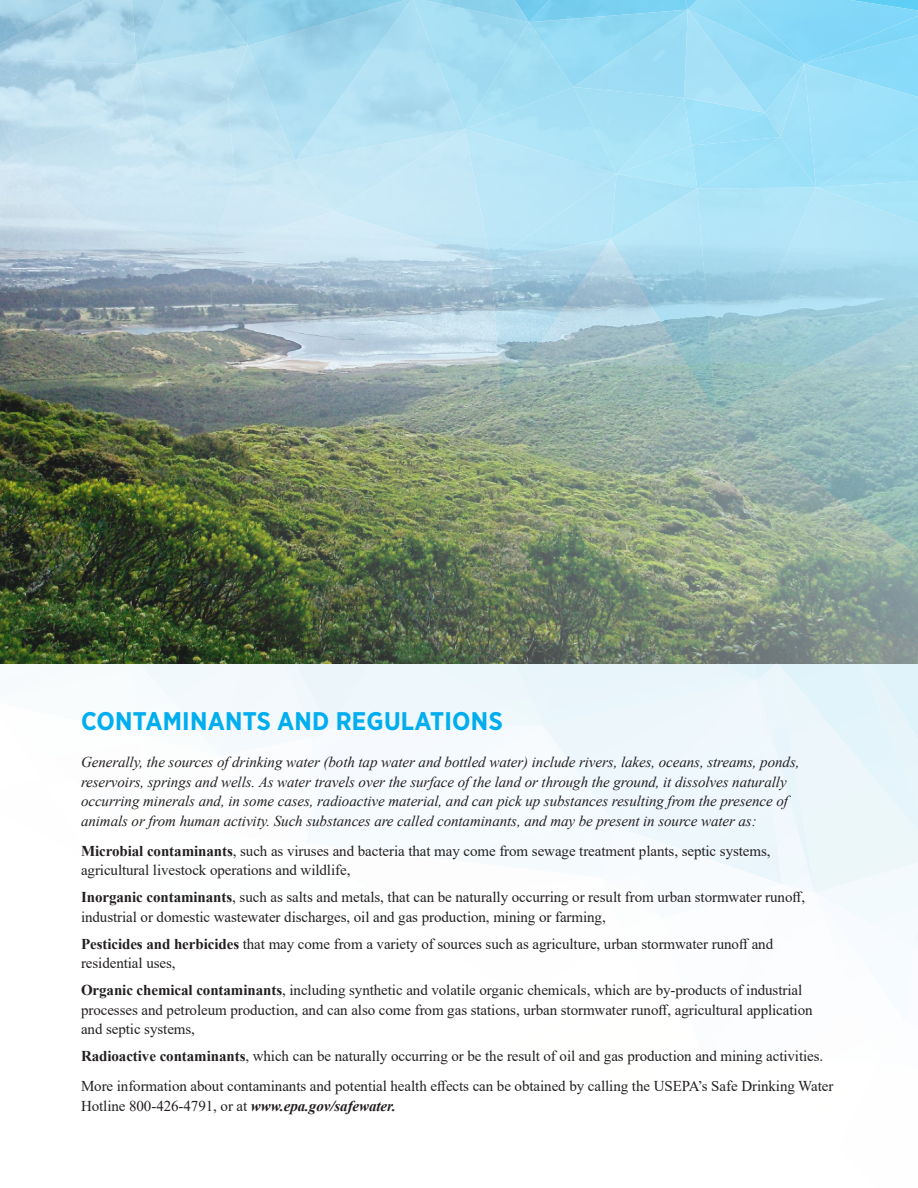
<style>
.page{position:relative;width:918px;height:1188px;background:#fff}
.page>*{position:absolute;margin:0;border:0;box-sizing:border-box;transform-origin:0 0}
.t1{font:700 25.5px "Gotham Narrow";letter-spacing:.01em;color:#00aeef}
.t2{font:15px/19.5px "Times New Roman";letter-spacing:-.005em;color:#231f20}
.t3{font:italic 15px/19.5px "Times New Roman";letter-spacing:-.005em;color:#231f20}
.s1{font-weight:700}
.s2{font-weight:700;font-style:italic}
</style>
<div class="page">
<svg style="left:0;top:663px;width:918px;height:284px"></svg>
<img style="left:0;top:0;width:918px;height:663px">
<h1 class="t1" style="left:81px;top:704px;width:423px">CONTAMINANTS AND REGULATIONS</h1>
<p class="t3" style="left:81px;top:752px;width:720px">Generally, the sources of drinking water (both tap water and bottled water) include rivers, lakes, oceans, streams, ponds, reservoirs, springs and wells. As water travels over the surface of the land or through the ground, it dissolves naturally occurring minerals and, in some cases, radioactive material, and can pick up substances resulting from the presence of animals or from human activity. Such substances are called contaminants, and may be present in source water as:</p>
<p class="t2" style="left:81px;top:840px;width:691px"><span class="s1">Microbial contaminants</span>, such as viruses and bacteria that may come from sewage treatment plants, septic systems, agricultural livestock operations and wildlife,</p>
<p class="t2" style="left:81px;top:887px;width:726px"><span class="s1">Inorganic contaminants</span>, such as salts and metals, that can be naturally occurring or result from urban stormwater runoff, industrial or domestic wastewater discharges, oil and gas production, mining or farming,</p>
<p class="t2" style="left:81px;top:933px;width:694px"><span class="s1">Pesticides and herbicides</span> that may come from a variety of sources such as agriculture, urban stormwater runoff and residential uses,</p>
<p class="t2" style="left:81px;top:980px;width:733px"><span class="s1">Organic chemical contaminants</span>, including synthetic and volatile organic chemicals, which are by-products of industrial processes and petroleum production, and can also come from gas stations, urban stormwater runoff, agricultural application and septic systems,</p>
<p class="t2" style="left:81px;top:1041px;width:754px;line-height:30px"><span class="s1">Radioactive contaminants</span>, which can be naturally occurring or be the result of oil and gas production and mining activities.<br>More information about contaminants and potential health effects can be obtained by calling the USEPA’s Safe Drinking Water</p>
<p class="t2" style="left:81px;top:1095px;width:316px">Hotline 800-426-4791, or at <span class="s2">www.epa.gov/safewater.</span></p>
</div>
